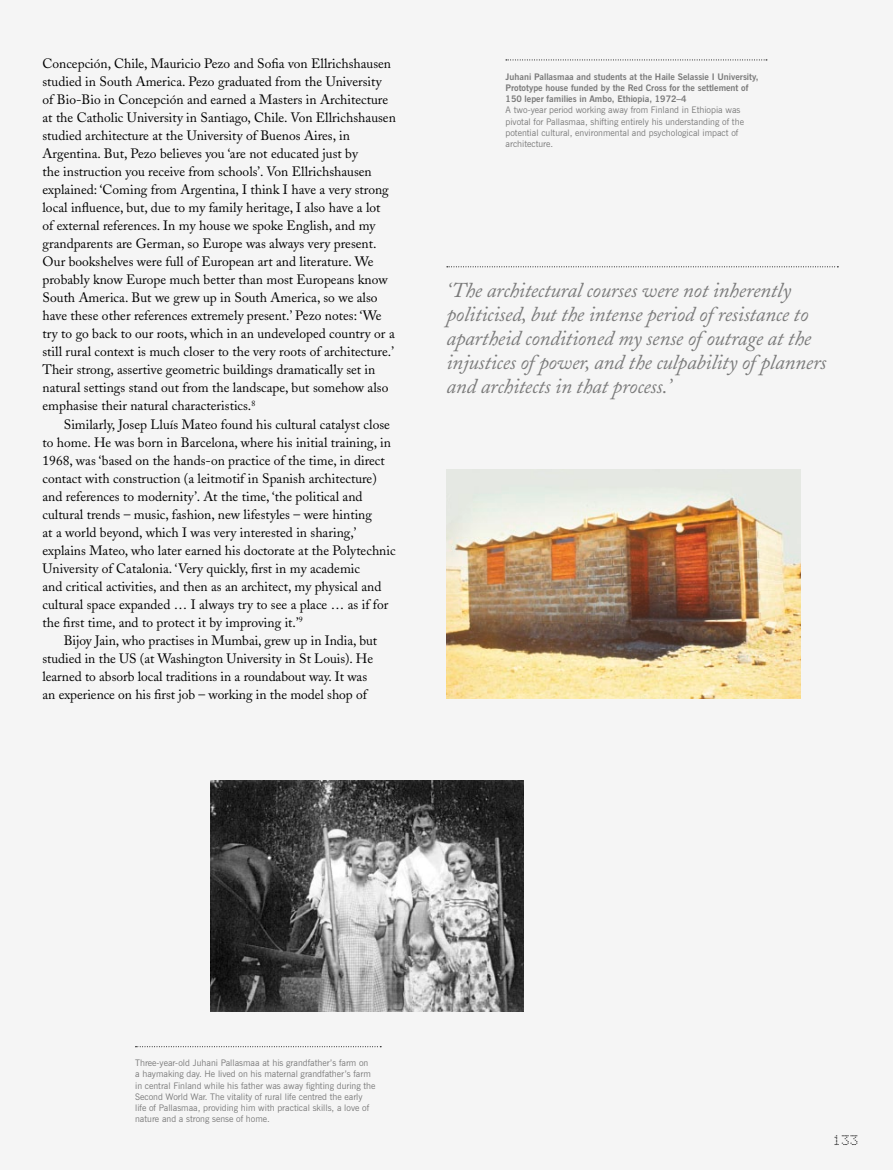
<style>
.page{position:relative;width:893px;height:1170px;background:#fff}
.page>*{position:absolute;margin:0;border:0;box-sizing:border-box;transform-origin:0 0}
.t1{font:italic 21px/24px "Adobe Caslon";letter-spacing:-.01em;color:#7a7a7a}
.t2{font:13.5px/18px "Adobe Caslon";color:#000}
.t3{font:12px "AF Cashier 1";color:#000}
.t4{font:9px/11.2px "News Gothic BT";color:#7a7a7a}
.t5{font:700 9px/11.2px "News Gothic BT";color:#7a7a7a}
</style>
<div class="page">
<div style="left:0;top:0;width:893px;height:1169px;background:#f5f5f5"></div>
<img style="left:211px;top:780px;width:313px;height:231px">
<img style="left:446px;top:469px;width:354px;height:229px">
<svg style="left:447px;top:266px;width:391px;height:1px"></svg>
<svg style="left:506px;top:60px;width:261px;height:1px"></svg>
<svg style="left:135px;top:1046px;width:246px;height:1px"></svg>
<p class="t2" style="left:43px;top:55px;width:355px">Concepción, Chile, Mauricio Pezo and Sofia von Ellrichshausen studied in South America. Pezo graduated from the University of Bio-Bio in Concepción and earned a Masters in Architecture at the Catholic University in Santiago, Chile. Von Ellrichshausen studied architecture at the University of Buenos Aires, in Argentina. But, Pezo believes you ‘are not educated just by<br>the instruction you receive from schools’. Von Ellrichshausen explained: ‘Coming from Argentina, I think I have a very strong local influence, but, due to my family heritage, I also have a lot<br>of external references. In my house we spoke English, and my grandparents are German, so Europe was always very present.<br>Our bookshelves were full of European art and literature. We probably know Europe much better than most Europeans know South America. But we grew up in South America, so we also have these other references extremely present.’ Pezo notes: ‘We try to go back to our roots, which in an undeveloped country or a still rural context is much closer to the very roots of architecture.’ Their strong, assertive geometric buildings dramatically set in natural settings stand out from the landscape, but somehow also emphasise their natural characteristics.<sup>8</sup></p>
<p class="t2" style="left:43px;top:415px;width:355px;text-indent:21px">Similarly, Josep Lluís Mateo found his cultural catalyst close to home. He was born in Barcelona, where his initial training, in 1968, was ‘based on the hands-on practice of the time, in direct contact with construction (a leitmotif in Spanish architecture) and references to modernity’. At the time, ‘the political and cultural trends – music, fashion, new lifestyles – were hinting<br>at a world beyond, which I was very interested in sharing,’ explains Mateo, who later earned his doctorate at the Polytechnic University of Catalonia. ‘Very quickly, first in my academic<br>and critical activities, and then as an architect, my physical and cultural space expanded … I always try to see a place … as if for the first time, and to protect it by improving it.’<sup>9</sup></p>
<p class="t2" style="left:43px;top:631px;width:336px;text-indent:21px">Bijoy Jain, who practises in Mumbai, grew up in India, but studied in the US (at Washington University in St Louis). He learned to absorb local traditions in a roundabout way. It was an experience on his first job – working in the model shop of</p>
<p class="t5" style="left:506px;top:71px;width:254px">Juhani Pallasmaa and students at the Haile Selassie I University,<br>Prototype house funded by the Red Cross for the settlement of<br>150 leper families in Ambo, Ethiopia, 1972–4</p>
<p class="t4" style="left:506px;top:104px;width:240px">A two-year period working away from Finland in Ethiopia was pivotal for Pallasmaa, shifting entirely his understanding of the potential cultural, environmental and psychological impact of architecture.</p>
<p class="t1" style="left:446px;top:279px;width:381px">‘The architectural courses were not inherently politicised, but the intense period of resistance to apartheid conditioned my sense of outrage at the injustices of power, and the culpability of planners and architects in that process.’</p>
<p class="t4" style="left:135px;top:1056px;width:242px">Three-year-old Juhani Pallasmaa at his grandfather’s farm on<br>a haymaking day. He lived on his maternal grandfather’s farm in central Finland while his father was away fighting during the Second World War. The vitality of rural life centred the early life of Pallasmaa, providing him with practical skills, a love of nature and a strong sense of home.</p>
<p class="t3" style="left:833px;top:1133px;width:27px">133</p>
</div>
